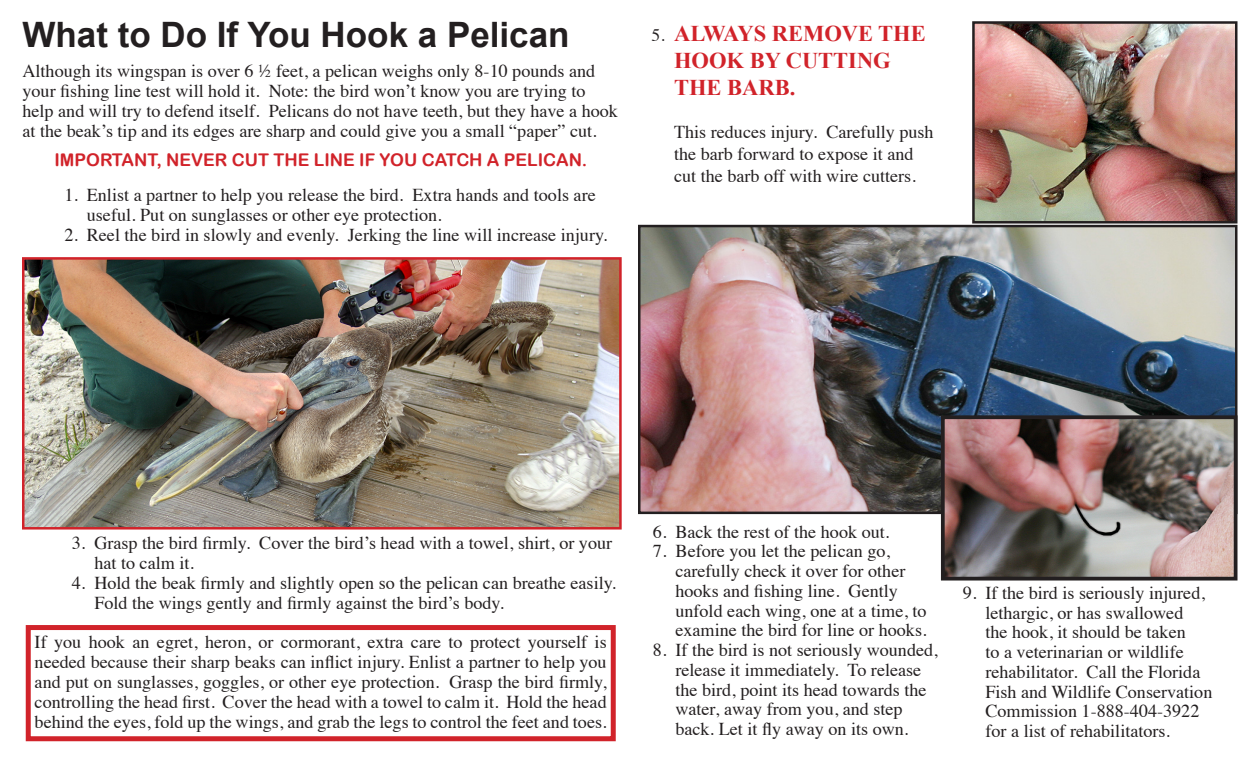
<style>
.page{position:relative;width:1260px;height:765px;background:#fff}
.page>*{position:absolute;margin:0;border:0;box-sizing:border-box;transform-origin:0 0}
.t1{font:700 35px "Arial";color:#231f20}
.t2{font:700 22.5px/27px "Times New Roman";color:#d1232a}
.t3{font:18.12px/19.8px "Times";color:#231f20}
.t4{font:17.5px "Arial Rounded MT Bold";color:#d1232a}
.s1{font-family:"Times";font-weight:400;font-size:17.5px;color:#231f20}
</style>
<div class="page">
<div style="left:26px;top:625px;width:590px;height:116px;border:5px solid #d1232a"></div>
<img style="left:25px;top:260px;width:594px;height:267px">
<div style="left:22px;top:257px;width:600px;height:273px;border:2px solid #d1232a"></div>
<img style="left:975px;top:24px;width:260px;height:197px">
<div style="left:972px;top:21px;width:266px;height:203px;border:2px solid #231f20"></div>
<img style="left:641px;top:228px;width:594px;height:283px">
<div style="left:638px;top:225px;width:600px;height:289px;border:2px solid #231f20"></div>
<img style="left:946px;top:420px;width:287px;height:156px">
<div style="left:941px;top:415px;width:297px;height:166px;border:4px solid #231f20"></div>
<h1 class="t1" style="left:22px;top:11px;width:549px">What to Do If You Hook a Pelican</h1>
<p class="t3" style="left:22px;top:59px;width:574px">Although its wingspan is over 6 ½ feet, a pelican weighs only 8-10 pounds and</p>
<p class="t3" style="left:22px;top:79px;width:597px">your fishing line test will hold it. Note: the bird won’t know you are trying to help and will try to defend itself. Pelicans do not have teeth, but they have a hook at the beak’s tip and its edges are sharp and could give you a small “paper” cut.</p>
<h3 class="t4" style="left:54px;top:150px;width:534px">IMPORTANT, NEVER CUT THE LINE IF YOU CATCH A PELICAN.</h3>
<p class="t3" style="left:87px;top:183px;width:510px;text-indent:-22px">1. Enlist a partner to help you release the bird. Extra hands and tools are useful. Put on sunglasses or other eye protection.</p>
<p class="t3" style="left:64px;top:223px;width:545px">2. Reel the bird in slowly and evenly. Jerking the line will increase injury.</p>
<h2 class="t2" style="left:674px;top:19px;width:253px;text-indent:-23px"><span class="s1">5.</span> ALWAYS REMOVE THE<br>HOOK BY CUTTING<br>THE BARB.</h2>
<p class="t3" style="left:674px;top:120px;width:261px;line-height:21.8px">This reduces injury. Carefully push the barb forward to expose it and cut the barb off with wire cutters.</p>
<p class="t3" style="left:94px;top:532px;width:519px;text-indent:-22px">3. Grasp the bird firmly. Cover the bird’s head with a towel, shirt, or your hat to calm it.</p>
<p class="t3" style="left:94px;top:572px;width:523px;text-indent:-22px">4. Hold the beak firmly and slightly open so the pelican can breathe easily.<br>Fold the wings gently and firmly against the bird’s body.</p>
<p class="t3" style="left:35px;top:631px;width:574px;text-align:justify">If you hook an egret, heron, or cormorant, extra care to protect yourself is needed because their sharp beaks can inflict injury. Enlist a partner to help you and put on sunglasses, goggles, or other eye protection. Grasp the bird firmly, controlling the head first. Cover the head with a towel to calm it. Hold the head behind the eyes, fold up the wings, and grab the legs to control the feet and toes.</p>
<p class="t3" style="left:653px;top:520px;width:238px">6. Back the rest of the hook out.</p>
<p class="t3" style="left:675px;top:540px;width:253px;text-indent:-22px">7. Before you let the pelican go, carefully check it over for other hooks and fishing line. Gently unfold each wing, one at a time, to examine the bird for line or hooks.</p>
<p class="t3" style="left:675px;top:639px;width:264px;text-indent:-22px">8. If the bird is not seriously wounded, release it immediately. To release the bird, point its head towards the water, away from you, and step back. Let it fly away on its own.</p>
<p class="t3" style="left:963px;top:581px;width:243px">9. If the bird is seriously injured,</p>
<p class="t3" style="left:985px;top:601px;width:199px">lethargic, or has swallowed</p>
<p class="t3" style="left:985px;top:621px;width:202px">the hook, it should be taken</p>
<p class="t3" style="left:985px;top:641px;width:200px">to a veterinarian or wildlife</p>
<p class="t3" style="left:985px;top:660px;width:229px">rehabilitator. Call the Florida<br>Fish and Wildlife Conservation<br>Commission 1-888-404-3922 for a list of rehabilitators.</p>
</div>
